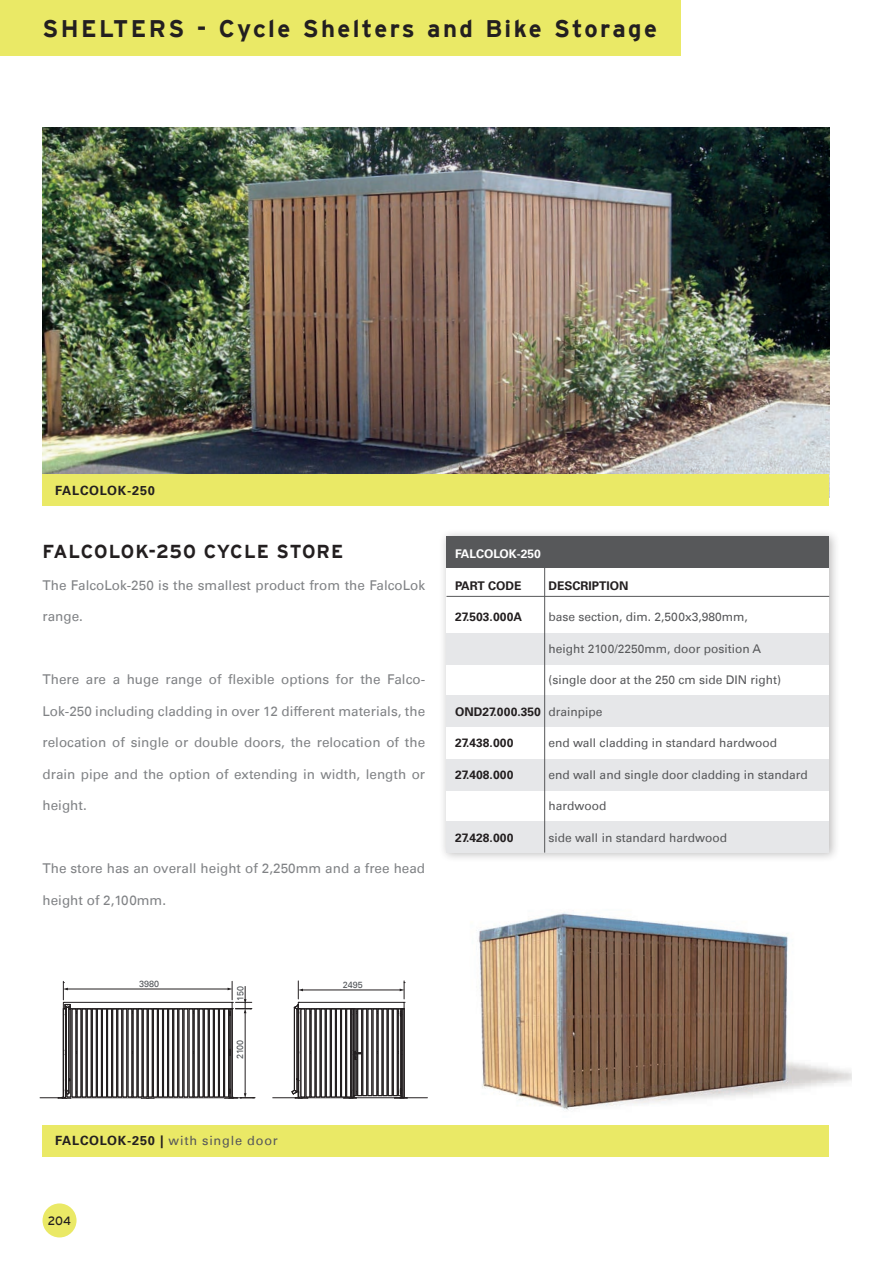
<style>
.page{position:relative;width:893px;height:1263px;background:#fff}
.page>*{position:absolute;margin:0;border:0;box-sizing:border-box;transform-origin:0 0}
.t1{font:700 24px "Interstate";letter-spacing:.1em;color:#231f20}
.t2{font:700 18.75px "Interstate";letter-spacing:.035em;color:#231f20}
.t3{font:13.5px "Univers LT";color:#808285}
.t4{font:12.75px "Univers LT";letter-spacing:.06em;color:#57585a}
.t5{font:700 12.75px "Univers LT";letter-spacing:.06em;color:#231f20}
.t6{font:12px "Univers LT";color:#57585a}
.t7{font:700 12px "Univers LT";color:#231f20}
.t8{font:700 12px "Univers LT";color:#fff}
.t9{font:12px "Interstate";color:#231f20}
.t10{font:9px "Univers LT";color:#4e5256}
.s1{font-weight:400;color:#57585a}
.s2{font-weight:700;color:#231f20}
</style>
<div class="page">
<div style="left:43px;top:1203px;width:34px;height:34px;background:#eae966;border-radius:50%"></div>
<div style="left:439px;top:528px;width:401px;height:335px;background:#231f20;opacity:.3"></div>
<div style="left:446px;top:536px;width:383px;height:317px;background:#fff"></div>
<div style="left:0;top:0;width:680px;height:55px;background:#eae966"></div>
<div style="left:446px;top:821px;width:383px;height:32px;background:#e6e7e9"></div>
<img style="left:477px;top:912px;width:374px;height:198px">
<div style="left:43px;top:1125px;width:786px;height:32px;background:#eae966"></div>
<div style="left:446px;top:759px;width:383px;height:32px;background:#e6e7e9"></div>
<div style="left:446px;top:695px;width:383px;height:32px;background:#e6e7e9"></div>
<div style="left:446px;top:632px;width:383px;height:32px;background:#e6e7e9"></div>
<div style="left:446px;top:536px;width:383px;height:32px;background:#57585a"></div>
<hr style="left:446px;top:596px;width:383px;height:1px;background:#57585a">
<hr style="left:544px;top:566px;width:1px;height:287px;background:#57585a">
<img style="left:43px;top:128px;width:786px;height:346px">
<div style="left:43px;top:474px;width:786px;height:32px;background:#eae966"></div>
<hr style="left:273px;top:1097px;width:154px;height:1px;background:#231f20">
<div style="left:298px;top:1002px;width:106px;height:7px;border:1px solid #231f20"></div>
<div style="left:300px;top:1091px;width:51px;height:2px;border:1px solid #231f20"></div>
<div style="left:300px;top:1051px;width:51px;height:2px;border:1px solid #231f20"></div>
<div style="left:300px;top:1011px;width:51px;height:2px;border:1px solid #231f20"></div>
<div style="left:351px;top:1008px;width:2px;height:90px;border:1px solid #231f20"></div>
<hr style="left:356px;top:1053px;width:43px;height:1px;background:#231f20">
<hr style="left:356px;top:1051px;width:43px;height:1px;background:#231f20">
<hr style="left:356px;top:1091px;width:43px;height:1px;background:#231f20">
<hr style="left:356px;top:1093px;width:43px;height:1px;background:#231f20">
<hr style="left:356px;top:1011px;width:43px;height:1px;background:#231f20">
<hr style="left:356px;top:1013px;width:43px;height:1px;background:#231f20">
<hr style="left:356px;top:1009px;width:1px;height:87px;background:#231f20">
<hr style="left:354px;top:1009px;width:1px;height:87px;background:#231f20">
<hr style="left:355px;top:1009px;width:1px;height:87px;background:#231f20">
<hr style="left:353px;top:1009px;width:1px;height:88px;background:#231f20">
<svg style="left:353px;top:1008px;width:3px;height:7px"></svg>
<div style="left:306px;top:1009px;width:4px;height:88px;border:1px solid #231f20"></div>
<div style="left:311px;top:1009px;width:4px;height:88px;border:1px solid #231f20"></div>
<div style="left:316px;top:1009px;width:4px;height:88px;border:1px solid #231f20"></div>
<div style="left:321px;top:1009px;width:4px;height:88px;border:1px solid #231f20"></div>
<hr style="left:326px;top:1009px;width:4px;height:88px;background:#fff">
<div style="left:326px;top:1009px;width:5px;height:88px;border:1px solid #231f20"></div>
<hr style="left:331px;top:1009px;width:4px;height:88px;background:#fff">
<div style="left:331px;top:1009px;width:5px;height:88px;border:1px solid #231f20"></div>
<hr style="left:336px;top:1009px;width:4px;height:88px;background:#fff">
<div style="left:336px;top:1009px;width:5px;height:88px;border:1px solid #231f20"></div>
<hr style="left:342px;top:1009px;width:4px;height:88px;background:#fff">
<div style="left:341px;top:1009px;width:5px;height:88px;border:1px solid #231f20"></div>
<hr style="left:347px;top:1009px;width:4px;height:88px;background:#fff">
<div style="left:346px;top:1009px;width:5px;height:88px;border:1px solid #231f20"></div>
<hr style="left:358px;top:1009px;width:4px;height:87px;background:#fff">
<div style="left:357px;top:1009px;width:5px;height:87px;border:1px solid #231f20"></div>
<hr style="left:363px;top:1009px;width:4px;height:87px;background:#fff">
<div style="left:362px;top:1009px;width:5px;height:87px;border:1px solid #231f20"></div>
<div style="left:368px;top:1009px;width:4px;height:87px;border:1px solid #231f20"></div>
<div style="left:373px;top:1009px;width:4px;height:87px;border:1px solid #231f20"></div>
<div style="left:378px;top:1009px;width:4px;height:87px;border:1px solid #231f20"></div>
<div style="left:383px;top:1009px;width:4px;height:87px;border:1px solid #231f20"></div>
<div style="left:388px;top:1009px;width:4px;height:87px;border:1px solid #231f20"></div>
<div style="left:393px;top:1009px;width:4px;height:87px;border:1px solid #231f20"></div>
<svg style="left:354px;top:1050px;width:7px;height:10px"></svg>
<svg style="left:343px;top:1090px;width:14px;height:9px"></svg>
<hr style="left:302px;top:990px;width:99px;height:1px;background:#231f20">
<svg style="left:394px;top:981px;width:14px;height:118px"></svg>
<svg style="left:291px;top:981px;width:18px;height:118px"></svg>
<hr style="left:40px;top:1097px;width:200px;height:1px;background:#231f20">
<svg style="left:58px;top:981px;width:197px;height:118px"></svg>
<h1 class="t1" style="left:43px;top:15px;width:616px">SHELTERS - Cycle Shelters and Bike Storage</h1>
<p class="t5" style="left:55px;top:483px;width:101px">FALCOLOK-250</p>
<h2 class="t2" style="left:43px;top:541px;width:302px">FALCOLOK-250 CYCLE STORE</h2>
<p class="t3" style="left:43px;top:577px;width:384px">The FalcoLok-250 is the smallest product from the FalcoLok</p>
<p class="t3" style="left:43px;top:608px;width:42px">range.</p>
<p class="t3" style="left:43px;top:671px;width:384px">There are a huge range of flexible options for the Falco-</p>
<p class="t3" style="left:43px;top:703px;width:384px">Lok-250 including cladding in over 12 different materials, the</p>
<p class="t3" style="left:43px;top:734px;width:384px">relocation of single or double doors, the relocation of the</p>
<p class="t3" style="left:43px;top:766px;width:384px">drain pipe and the option of extending in width, length or</p>
<p class="t3" style="left:43px;top:797px;width:46px">height.</p>
<p class="t3" style="left:43px;top:860px;width:384px">The store has an overall height of 2,250mm and a free head</p>
<p class="t3" style="left:43px;top:892px;width:125px">height of 2,100mm.</p>
<p class="t10" style="left:119px;top:978px;width:42px">39803980</p>
<p class="t10" style="left:343px;top:979px;width:42px">24952495</p>
<p class="t10" style="left:235px;top:1000px;width:16px;rotate:-90deg">150</p>
<p class="t10" style="left:235px;top:1059px;width:21px;rotate:-90deg">2100</p>
<p class="t8" style="left:455px;top:547px;width:87px">FALCOLOK-250</p>
<p class="t7" style="left:455px;top:578px;width:68px">PART CODE</p>
<p class="t7" style="left:549px;top:578px;width:82px">DESCRIPTION</p>
<p class="t7" style="left:455px;top:610px;width:69px">27.503.000A</p>
<p class="t6" style="left:549px;top:610px;width:201px">base section, dim. 2,500x3,980mm,</p>
<p class="t6" style="left:549px;top:641px;width:214px">height 2100/2250mm, door position A</p>
<p class="t6" style="left:549px;top:673px;width:234px">(single door at the 250 cm side DIN right)</p>
<p class="t7" style="left:455px;top:704px;width:149px">OND27.000.350 <span class="s1">drainpipe</span></p>
<p class="t7" style="left:455px;top:736px;width:60px">27.438.000</p>
<p class="t6" style="left:549px;top:736px;width:230px">end wall cladding in standard hardwood</p>
<p class="t7" style="left:455px;top:767px;width:60px">27.408.000</p>
<p class="t6" style="left:549px;top:767px;width:261px">end wall and single door cladding in standard</p>
<p class="t6" style="left:549px;top:799px;width:59px">hardwood</p>
<p class="t7" style="left:455px;top:830px;width:60px">27.428.000</p>
<p class="t6" style="left:549px;top:830px;width:180px">side wall in standard hardwood</p>
<p class="t4" style="left:55px;top:1133px;width:224px"><span class="s2">FALCOLOK-250 |</span> with single door</p>
<p class="t9" style="left:48px;top:1214px;width:25px">204</p>
</div>
